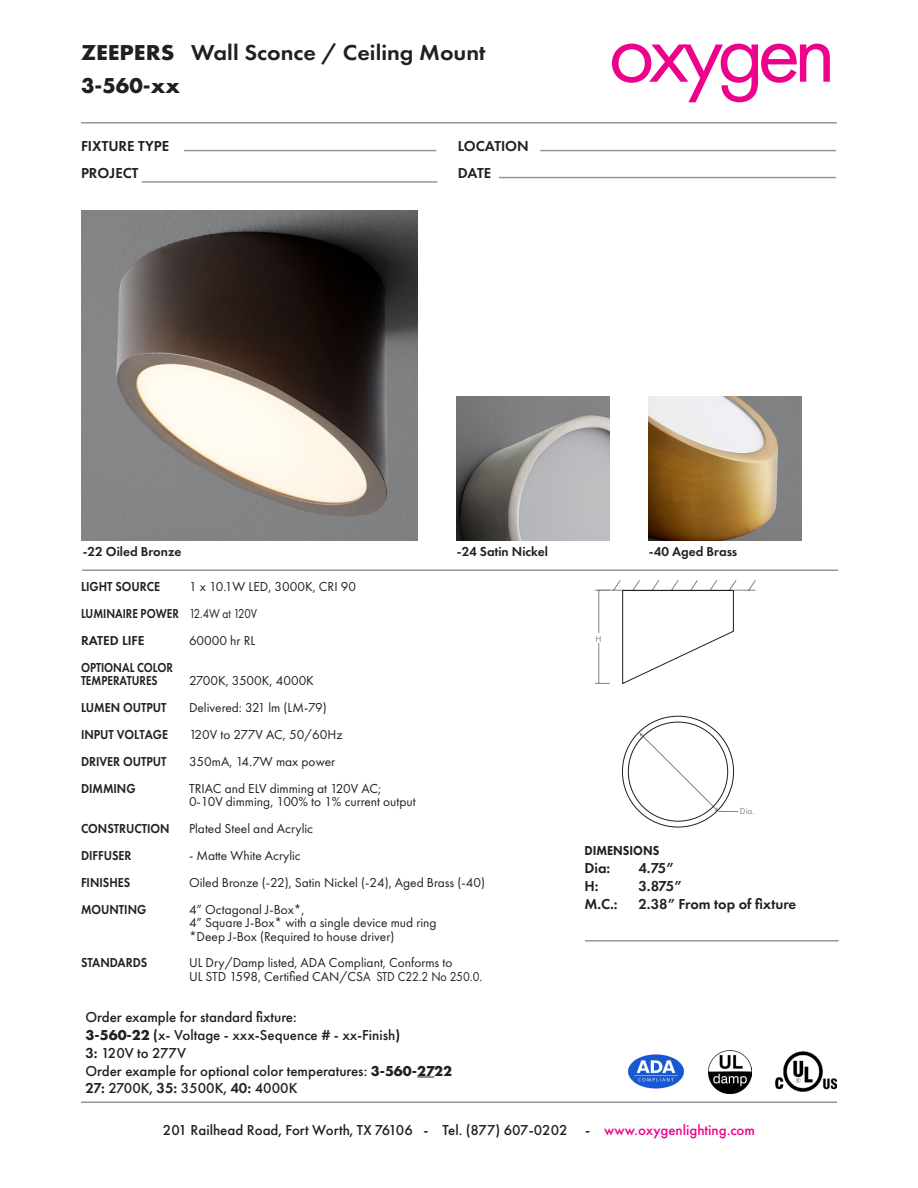
<style>
.page{position:relative;width:918px;height:1188px;background:#fff}
.page>*{position:absolute;margin:0;border:0;box-sizing:border-box;transform-origin:0 0}
.t1{font:89.7px "Futura PT";letter-spacing:-.075em;color:#ed028c}
.t2{font:600 22.35px "Futura PT";color:#231f20;scale:1.07 1}
.t3{font:700 22.35px "Futura PT";color:#231f20}
.t4{font:500 15px "Futura PT";color:#231f20}
.t5{font:600 15px "Futura PT";color:#231f20}
.t6{font:13.5px "Futura PT";color:#231f20}
.t7{font:600 13.5px "Futura PT";color:#231f20;scale:.9 1}
.t8{font:600 13.5px "Futura PT";color:#231f20;scale:.84 1}
.t9{font:600 13.5px "Futura PT";color:#231f20}
.t10{font:800 13.5px "Futura PT";color:#231f20;scale:.9 1}
.t11{font:9.15px "Futura PT";color:#808285}
.s1{font-weight:700}
.s2{font-weight:400}
.s3{font-weight:600}
.s4{color:#ed028c}
</style>
<div class="page">
<hr style="left:81px;top:122px;width:756px;height:2px;background:#939598">
<hr style="left:82px;top:569px;width:756px;height:2px;background:#939598">
<img style="left:81px;top:210px;width:337px;height:331px">
<hr style="left:142px;top:181px;width:295px;height:2px;background:#939598">
<hr style="left:499px;top:177px;width:337px;height:1px;background:#939598">
<hr style="left:540px;top:150px;width:296px;height:1px;background:#939598">
<hr style="left:184px;top:150px;width:252px;height:1px;background:#939598">
<img style="left:457px;top:396px;width:153px;height:145px">
<img style="left:649px;top:396px;width:153px;height:145px">
<hr style="left:81px;top:1102px;width:756px;height:1px;background:#939598">
<img style="left:775px;top:1051px;width:62px;height:41px">
<hr style="left:585px;top:940px;width:254px;height:2px;background:#939598">
<img style="left:627px;top:1054px;width:58px;height:35px">
<svg style="left:639px;top:733px;width:99px;height:79px"></svg>
<svg style="left:595px;top:581px;width:161px;height:103px"></svg>
<div style="left:589px;top:633px;width:19px;height:10px;background:#fff"></div>
<svg style="left:417px;top:1077px;width:17px;height:1px"></svg>
<img style="left:709px;top:1050px;width:43px;height:43px">
<p class="t2" style="left:81px;top:39px;width:380px"><span class="s1">ZEEPERS</span> Wall Sconce / Ceiling Mount</p>
<p class="t3" style="left:81px;top:71px;width:100px">3-560-xx</p>
<p class="t5" style="left:81px;top:136px;width:90px">FIXTURE TYPE</p>
<p class="t5" style="left:458px;top:136px;width:72px">LOCATION</p>
<p class="t5" style="left:81px;top:163px;width:59px">PROJECT</p>
<p class="t5" style="left:458px;top:163px;width:35px">DATE</p>
<p class="t1" style="left:608px;top:-1px;width:229px">oxygen</p>
<p class="t9" style="left:83px;top:543px;width:100px">-22 Oiled Bronze</p>
<p class="t9" style="left:457px;top:543px;width:93px">-24 Satin Nickel</p>
<p class="t9" style="left:649px;top:543px;width:90px">-40 Aged Brass</p>
<p class="t7" style="left:81px;top:578px;width:89px">LIGHT SOURCE</p>
<p class="t6" style="left:189px;top:578px;width:169px">1 x 10.1W LED, 3000K, CRI 90</p>
<p class="t8" style="left:81px;top:605px;width:211px">LUMINAIRE POWER <span class="s2">12.4W at 120V</span></p>
<p class="t9" style="left:81px;top:632px;width:65px">RATED LIFE</p>
<p class="t6" style="left:189px;top:632px;width:68px">60000 hr RL</p>
<p class="t8" style="left:81px;top:659px;width:111px">OPTIONAL COLOR</p>
<p class="t8" style="left:81px;top:672px;width:93px">TEMPERATURES</p>
<p class="t6" style="left:189px;top:672px;width:126px">2700K, 3500K, 4000K</p>
<p class="t7" style="left:81px;top:699px;width:97px">LUMEN OUTPUT</p>
<p class="t6" style="left:189px;top:699px;width:139px">Delivered: 321 lm (LM-79)</p>
<p class="t7" style="left:81px;top:726px;width:98px">INPUT VOLTAGE</p>
<p class="t6" style="left:189px;top:726px;width:155px">120V to 277V AC, 50/60Hz</p>
<p class="t7" style="left:81px;top:753px;width:97px">DRIVER OUTPUT</p>
<p class="t6" style="left:189px;top:753px;width:148px">350mA, 14.7W max power</p>
<p class="t7" style="left:81px;top:780px;width:62px">DIMMING</p>
<p class="t6" style="left:189px;top:780px;width:194px">TRIAC and ELV dimming at 120V AC;</p>
<p class="t6" style="left:189px;top:794px;width:228px">0-10V dimming, 100% to 1% current output</p>
<p class="t7" style="left:81px;top:820px;width:100px">CONSTRUCTION</p>
<p class="t6" style="left:189px;top:820px;width:126px">Plated Steel and Acrylic</p>
<p class="t7" style="left:81px;top:847px;width:58px">DIFFUSER</p>
<p class="t6" style="left:189px;top:847px;width:113px">- Matte White Acrylic</p>
<p class="t7" style="left:81px;top:874px;width:56px">FINISHES</p>
<p class="t6" style="left:189px;top:874px;width:297px">Oiled Bronze (-22), Satin Nickel (-24), Aged Brass (-40)</p>
<p class="t7" style="left:81px;top:901px;width:74px">MOUNTING</p>
<p class="t6" style="left:189px;top:901px;width:117px">4” Octagonal J-Box*,</p>
<p class="t6" style="left:189px;top:915px;width:249px">4” Square J-Box* with a single device mud ring</p>
<p class="t6" style="left:189px;top:928px;width:207px">*Deep J-Box (Required to house driver)</p>
<p class="t7" style="left:81px;top:954px;width:75px">STANDARDS</p>
<p class="t6" style="left:189px;top:955px;width:265px">UL Dry/Damp listed, ADA Compliant, Conforms to</p>
<p class="t6" style="left:189px;top:968px;width:295px">UL STD 1598, Certified CAN/CSA STD C22.2 No 250.0.</p>
<p class="t11" style="left:595px;top:633px;width:8px">H</p>
<p class="t11" style="left:740px;top:806px;width:16px">Dia.</p>
<p class="t10" style="left:584px;top:842px;width:85px">DIMENSIONS</p>
<p class="t5" style="left:584px;top:859px;width:27px">Dia:</p>
<p class="t5" style="left:638px;top:859px;width:37px">4.75”</p>
<p class="t5" style="left:584px;top:877px;width:16px">H:</p>
<p class="t5" style="left:638px;top:877px;width:45px">3.875”</p>
<p class="t5" style="left:584px;top:895px;width:35px">M.C.:</p>
<p class="t5" style="left:638px;top:895px;width:159px">2.38” From top of fixture</p>
<p class="t4" style="left:86px;top:1008px;width:213px">Order example for standard fixture:</p>
<p class="t4" style="left:86px;top:1026px;width:316px"><span class="s1">3-560-22</span> <span class="s3">(</span>x- Voltage - xxx-Sequence # - xx-Finish<span class="s3">)</span></p>
<p class="t4" style="left:86px;top:1044px;width:102px"><span class="s3">3:</span> 120V to 277V</p>
<p class="t4" style="left:86px;top:1061px;width:368px">Order example for optional color temperatures: <span class="s1">3-560-2722</span></p>
<p class="t4" style="left:86px;top:1079px;width:213px"><span class="s3">27:</span> 2700K, <span class="s3">35:</span> 3500K, <span class="s3">40:</span> 4000K</p>
<p class="t4" style="left:163px;top:1121px;width:594px">201 Railhead Road, Fort Worth, TX 76106 - Tel. (877) 607-0202 - <span class="s4">www.oxygenlighting.com</span></p>
</div>
